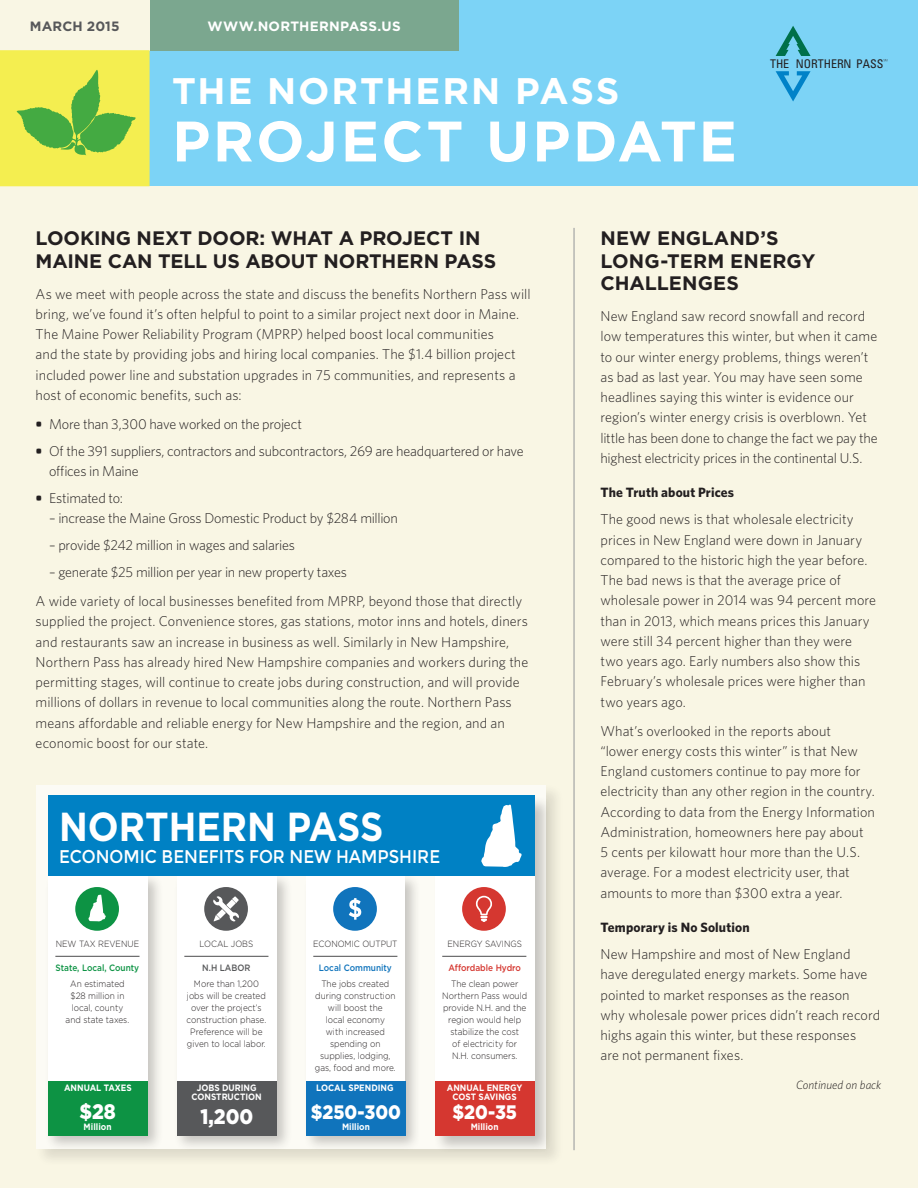
<style>
.page{position:relative;width:918px;height:1188px;background:#fff}
.page>*{position:absolute;margin:0;border:0;box-sizing:border-box;transform-origin:0 0}
.Body{font:700 57px "Gotham";letter-spacing:.04em;color:#fff}
.Green_subhead{font:700 40.5px "Gotham";color:#fff;scale:.9 1}
.Body-2{font:700 36.9px "Gotham";letter-spacing:.05em;color:#fff}
.Green_subhead-2{font:900 21px "Gotham";color:#fff;scale:.9 1}
.MAIN_BODY{font:700 19.5px/22.5px "Gotham";letter-spacing:-.01em;color:#231f20}
.Question_Header{font:700 19.5px/22.5px "Gotham";letter-spacing:.005em;color:#231f20}
.Green_subhead-3{font:900 19.5px "Gotham";color:#fff;scale:.9 1}
.Green_subhead-4{font:18.45px "Montserrat";color:#fff;scale:.9 1}
.MAIN_BODY-2{font:300 14.25px/20.2px "Whitney";color:#231f20}
.MAIN_BODY-3{font:300 14.25px "Whitney";letter-spacing:-.02em;color:#231f20}
.Body-3{font:700 13.5px "Whitney";letter-spacing:.01em;color:#231f20}
.Body-4{font:700 13.5px "Gotham";letter-spacing:.02em;color:#fff}
.Body-5{font:700 13.5px "Gotham";letter-spacing:.015em;color:#57585a}
.t1{font:condensed 12px "Univers";color:#231f20}
.Body-6{font:italic 300 12px "Whitney";color:#231f20}
.Green_subhead-5{font:300 9.15px/12px "Gotham";color:#231f20;text-align:center;scale:.9 1}
.Green_subhead-6{font:700 9.15px/9.1px "Gotham";color:#fff;text-align:center;scale:.9 1}
.Green_subhead-7{font:500 9.15px "Gotham";color:#0d9344;scale:.9 1}
.Green_subhead-8{font:500 9.15px "Gotham";color:#d53730;scale:.9 1}
.Green_subhead-9{font:500 9.15px "Gotham";color:#1074bc;scale:.9 1}
.Green_subhead-10{font:500 9.15px "Gotham";color:#57585a;scale:.9 1}
.Green_subhead-11{font:300 9px "Gotham";color:#231f20;scale:.9 1}
.s1{font-weight:700}
</style>
<div class="page">
<div style="left:0;top:186px;width:918px;height:1002px;background:#f9f6e4"></div>
<div style="left:0;top:0;width:918px;height:186px;background:#7cd3f6"></div>
<svg style="left:776px;top:26px;width:35px;height:30px"></svg>
<svg style="left:776px;top:71px;width:35px;height:30px"></svg>
<div style="left:149px;top:0;width:310px;height:51px;background:#7ba78f"></div>
<div style="left:0;top:0;width:149px;height:51px;background:#f9f6e4"></div>
<div style="left:35px;top:783px;width:529px;height:384px;background:#231f20;opacity:.2"></div>
<div style="left:37px;top:785px;width:509px;height:364px;background:#fcfbf5"></div>
<div style="left:44px;top:872px;width:120px;height:280px;background:#231f20;opacity:.25"></div>
<div style="left:48px;top:876px;width:99px;height:259px;background:#fff"></div>
<div style="left:48px;top:1081px;width:99px;height:55px;background:#0d9344"></div>
<hr style="left:55px;top:956px;width:85px;height:1px;background:#4b4c4d">
<div style="left:173px;top:872px;width:120px;height:280px;background:#231f20;opacity:.25"></div>
<div style="left:177px;top:876px;width:99px;height:259px;background:#fff"></div>
<div style="left:177px;top:1081px;width:99px;height:55px;background:#57585a"></div>
<hr style="left:184px;top:956px;width:84px;height:1px;background:#4b4c4d">
<div style="left:303px;top:872px;width:119px;height:280px;background:#231f20;opacity:.25"></div>
<div style="left:307px;top:876px;width:98px;height:259px;background:#fff"></div>
<div style="left:306px;top:1081px;width:99px;height:55px;background:#1074bc"></div>
<hr style="left:313px;top:956px;width:84px;height:1px;background:#4b4c4d">
<div style="left:433px;top:795px;width:120px;height:359px;background:#231f20;opacity:.25"></div>
<div style="left:435px;top:797px;width:99px;height:338px;background:#fff"></div>
<div style="left:435px;top:1081px;width:99px;height:55px;background:#d53730"></div>
<hr style="left:442px;top:956px;width:84px;height:1px;background:#4b4c4d">
<div style="left:462px;top:887px;width:44px;height:44px;background:#d53730;border-radius:50%"></div>
<svg style="left:476px;top:896px;width:16px;height:26px"></svg>
<div style="left:333px;top:887px;width:44px;height:44px;background:#1074bc;border-radius:50%"></div>
<svg style="left:349px;top:898px;width:12px;height:22px"></svg>
<div style="left:204px;top:887px;width:44px;height:44px;background:#57585a;border-radius:50%"></div>
<svg style="left:213px;top:896px;width:26px;height:26px"></svg>
<div style="left:75px;top:887px;width:44px;height:44px;background:#0d9344;border-radius:50%"></div>
<svg style="left:88px;top:895px;width:18px;height:26px"></svg>
<div style="left:48px;top:796px;width:487px;height:80px;background:#0081c4"></div>
<svg style="left:481px;top:805px;width:41px;height:62px"></svg>
<hr style="left:574px;top:228px;width:1px;height:922px;background:#939598">
<svg style="left:0;top:50px;width:150px;height:136px;background:#cfdf4d"></svg>
<p class="Body-5" style="left:30px;top:18px;width:91px">MARCH 2015</p>
<p class="Body-4" style="left:207px;top:18px;width:195px">WWW.NORTHERNPASS.US</p>
<p class="Body-2" style="left:172px;top:68px;width:449px">THE NORTHERN PASS</p>
<p class="Body" style="left:172px;top:107px;width:566px">PROJECT UPDATE</p>
<p class="t1" style="left:770px;top:56px;width:115px">THE NORTHERN PASS</p>
<p class="MAIN_BODY" style="left:36px;top:227px;width:462px">LOOKING NEXT DOOR: WHAT A PROJECT IN<br>MAINE CAN TELL US ABOUT NORTHERN PASS</p>
<p class="MAIN_BODY-2" style="left:36px;top:283px;width:496px">As we meet with people across the state and discuss the benefits Northern Pass will bring, we’ve found it’s often helpful to point to a similar project next door in Maine.<br>The Maine Power Reliability Program (MPRP) helped boost local communities<br>and the state by providing jobs and hiring local companies. The $1.4 billion project included power line and substation upgrades in 75 communities, and represents a host of economic benefits, such as:</p>
<p class="MAIN_BODY-2" style="left:36px;top:413px;width:268px"><span class="s1">•</span> More than 3,300 have worked on the project</p>
<p class="MAIN_BODY-2" style="left:49px;top:440px;width:476px;text-indent:-13px"><span class="s1">•</span> Of the 391 suppliers, contractors and subcontractors, 269 are headquartered or have offices in Maine</p>
<p class="MAIN_BODY-3" style="left:36px;top:489px;width:89px"><span class="s1">•</span> Estimated to:</p>
<p class="MAIN_BODY-3" style="left:49px;top:509px;width:350px">– increase the Maine Gross Domestic Product by $284 million</p>
<p class="MAIN_BODY-3" style="left:49px;top:536px;width:247px">– provide $242 million in wages and salaries</p>
<p class="MAIN_BODY-2" style="left:49px;top:562px;width:299px">– generate $25 million per year in new property taxes</p>
<p class="MAIN_BODY-2" style="left:36px;top:591px;width:494px">A wide variety of local businesses benefited from MPRP, beyond those that directly supplied the project. Convenience stores, gas stations, motor inns and hotels, diners and restaurants saw an increase in business as well. Similarly in New Hampshire, Northern Pass has already hired New Hampshire companies and workers during the permitting stages, will continue to create jobs during construction, and will provide millions of dollars in revenue to local communities along the route. Northern Pass means affordable and reliable energy for New Hampshire and the region, and an economic boost for our state.</p>
<p class="Green_subhead" style="left:59px;top:802px;width:362px">NORTHERN PASS</p>
<p class="Green_subhead-4" style="left:59px;top:846px;width:425px">ECONOMIC BENEFITS FOR NEW HAMPSHIRE</p>
<p class="Green_subhead-11" style="left:56px;top:938px;width:94px">NEW TAX REVENUE</p>
<p class="Green_subhead-7" style="left:56px;top:962px;width:94px">State, Local, County</p>
<p class="Green_subhead-5" style="left:66px;top:978px;width:72px">An estimated $28 million in local, county and state taxes.</p>
<p class="Green_subhead-6" style="left:64px;top:1083px;width:77px">ANNUAL TAXES</p>
<p class="Green_subhead-2" style="left:79px;top:1097px;width:42px">$28</p>
<p class="Green_subhead-6" style="left:84px;top:1122px;width:32px">Million</p>
<p class="Green_subhead-11" style="left:199px;top:938px;width:61px">LOCAL JOBS</p>
<p class="Green_subhead-10" style="left:202px;top:962px;width:55px">N.H LABOR</p>
<p class="Green_subhead-5" style="left:187px;top:978px;width:90px">More than 1,200 jobs will be created over the project’s construction phase.<br>Preference will be given to local labor.</p>
<p class="Green_subhead-6" style="left:197px;top:1083px;width:68px">JOBS DURING</p>
<p class="Green_subhead-6" style="left:192px;top:1092px;width:79px">CONSTRUCTION</p>
<p class="Green_subhead-2" style="left:201px;top:1102px;width:60px">1,200</p>
<p class="Green_subhead-11" style="left:313px;top:938px;width:95px">ECONOMIC OUTPUT</p>
<p class="Green_subhead-9" style="left:319px;top:962px;width:83px">Local Community</p>
<p class="Green_subhead-5" style="left:315px;top:978px;width:91px">The jobs created during construction will boost the<br>local economy<br>with increased spending on supplies, lodging, gas, food and more.</p>
<p class="Green_subhead-3" style="left:311px;top:1099px;width:102px">$250-300</p>
<p class="Green_subhead-6" style="left:342px;top:1123px;width:32px">Million</p>
<p class="Green_subhead-6" style="left:316px;top:1083px;width:87px">LOCAL SPENDING</p>
<p class="Green_subhead-11" style="left:448px;top:938px;width:84px">ENERGY SAVINGS</p>
<p class="Green_subhead-8" style="left:449px;top:962px;width:82px">Affordable Hydro</p>
<p class="Green_subhead-5" style="left:442px;top:978px;width:96px">The clean power<br>Northern Pass would provide N.H. and the region would help stabilize the cost<br>of electricity for<br>N.H. consumers.</p>
<p class="Green_subhead-6" style="left:447px;top:1083px;width:86px">ANNUAL ENERGY<br>COST SAVINGS</p>
<p class="Green_subhead-3" style="left:453px;top:1099px;width:73px">$20-35</p>
<p class="Green_subhead-6" style="left:471px;top:1123px;width:32px">Million</p>
<p class="Question_Header" style="left:600px;top:227px;width:216px">NEW ENGLAND’S<br>LONG-TERM ENERGY<br>CHALLENGES</p>
<p class="MAIN_BODY-2" style="left:600px;top:306px;width:279px">New England saw record snowfall and record low temperatures this winter, but when it came to our winter energy problems, things weren’t as bad as last year. You may have seen some headlines saying this winter is evidence our region’s winter energy crisis is overblown. Yet little has been done to change the fact we pay the highest electricity prices in the continental U.S.</p>
<p class="Body-3" style="left:600px;top:484px;width:135px">The Truth about Prices</p>
<p class="MAIN_BODY-2" style="left:600px;top:509px;width:277px">The good news is that wholesale electricity prices in New England were down in January compared to the historic high the year before.<br>The bad news is that the average price of wholesale power in 2014 was 94 percent more than in 2013, which means prices this January were still 34 percent higher than they were two years ago. Early numbers also show this February’s wholesale prices were higher than two years ago.</p>
<p class="MAIN_BODY-2" style="left:600px;top:720px;width:276px">What’s overlooked in the reports about<br>“lower energy costs this winter” is that New England customers continue to pay more for electricity than any other region in the country.<br>According to data from the Energy Information Administration, homeowners here pay about<br>5 cents per kilowatt hour more than the U.S. average. For a modest electricity user, that amounts to more than $300 extra a year.</p>
<p class="Body-3" style="left:600px;top:918px;width:151px">Temporary is No Solution</p>
<p class="MAIN_BODY-2" style="left:600px;top:944px;width:281px">New Hampshire and most of New England have deregulated energy markets. Some have pointed to market responses as the reason<br>why wholesale power prices didn’t reach record highs again this winter, but these responses<br>are not permanent fixes.</p>
<p class="Body-6" style="left:796px;top:1077px;width:87px">Continued on back</p>
</div>
